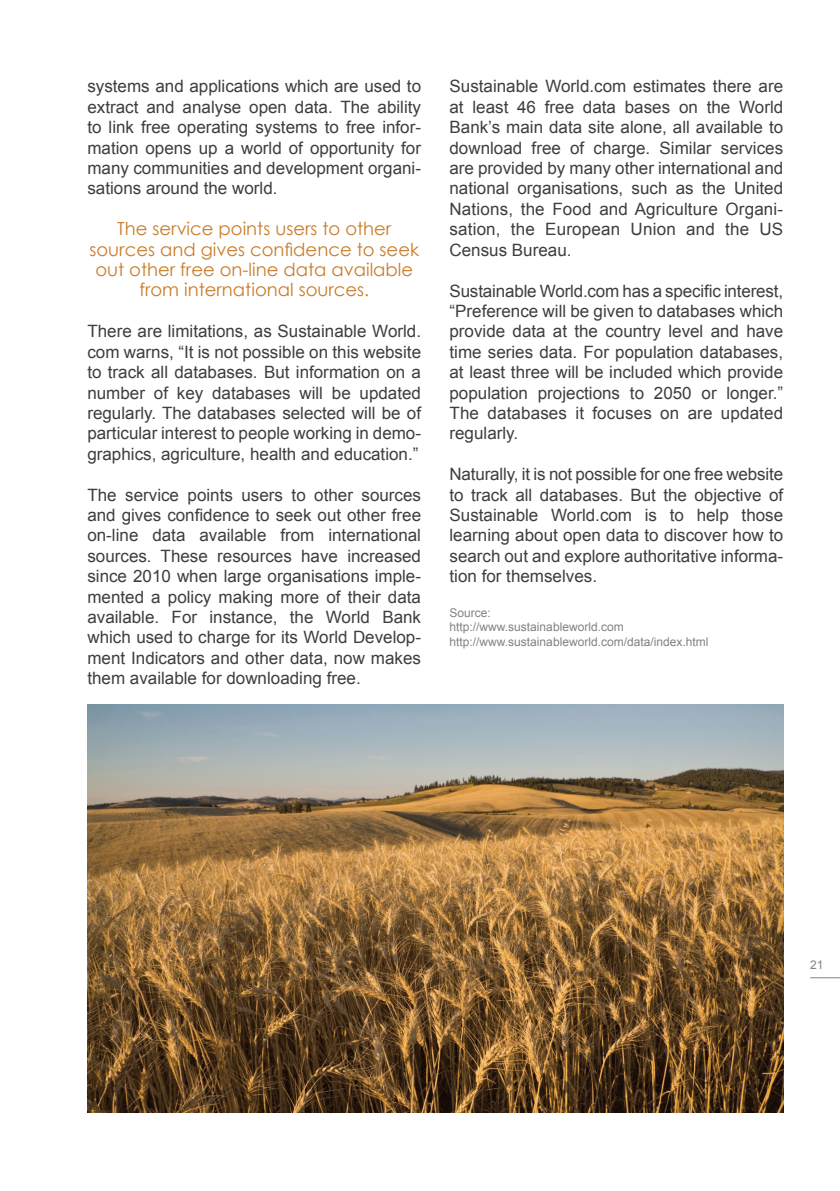
<style>
.page{position:relative;width:840px;height:1191px;background:#fff}
.page>*{position:absolute;margin:0;border:0;box-sizing:border-box;transform-origin:0 0}
.t1{font:18px/20.4px "Century Gothic";color:#c97c29;text-align:center}
.t2{font:17px/20.4px "Arial";color:#3e3e3f;text-align:justify}
.t3{font:12px/14.4px "Arial";color:#808285}
.t4{font:12px "Arial";color:#848084}
</style>
<div class="page">
<hr style="left:809px;top:977px;width:30px;height:1px;background:#848084">
<img style="left:88px;top:704px;width:694px;height:408px">
<p class="t2" style="left:87px;top:76px;width:335px">systems and applications which are used to extract and analyse open data. The ability to link free operating systems to free infor&shy;mation opens up a world of opportunity for many communities and development organi&shy;sations around the world.</p>
<p class="t1" style="left:89px;top:218px;width:331px">The service points users to other sources and gives confidence to seek out other free on-line data available from international sources.</p>
<p class="t2" style="left:87px;top:321px;width:335px">There are limitations, as Sustainable World. com warns, “It is not possible on this website to track all databases. But information on a number of key databases will be updated regularly. The databases selected will be of particular interest to people working in demo&shy;graphics, agriculture, health and education.”</p>
<p class="t2" style="left:87px;top:484px;width:335px">The service points users to other sources and gives confidence to seek out other free on-line data available from international sources. These resources have increased since 2010 when large organisations imple&shy;mented a policy making more of their data available. For instance, the World Bank which used to charge for its World Develop&shy;ment Indicators and other data, now makes them available for downloading free.</p>
<p class="t2" style="left:449px;top:76px;width:335px">Sustainable World.com estimates there are at least 46 free data bases on the World Bank’s main data site alone, all available to download free of charge. Similar services are provided by many other international and national organisations, such as the United Nations, the Food and Agriculture Organi&shy;sation, the European Union and the US Census Bureau.</p>
<p class="t2" style="left:449px;top:280px;width:335px">Sustainable World.com has a specific interest, “Preference will be given to databases which provide data at the country level and have time series data. For population databases, at least three will be included which provide population projections to 2050 or longer.” The databases it focuses on are updated regularly.</p>
<p class="t2" style="left:449px;top:464px;width:335px">Naturally, it is not possible for one free website to track all databases. But the objective of Sustainable World.com is to help those learning about open data to discover how to search out and explore authoritative informa&shy;tion for themselves.</p>
<p class="t3" style="left:449px;top:606px;width:260px">Source:<br>http://www.sustainableworld.com http://www.sustainableworld.com/data/index.html</p>
<p class="t4" style="left:809px;top:957px;width:15px">21</p>
</div>
